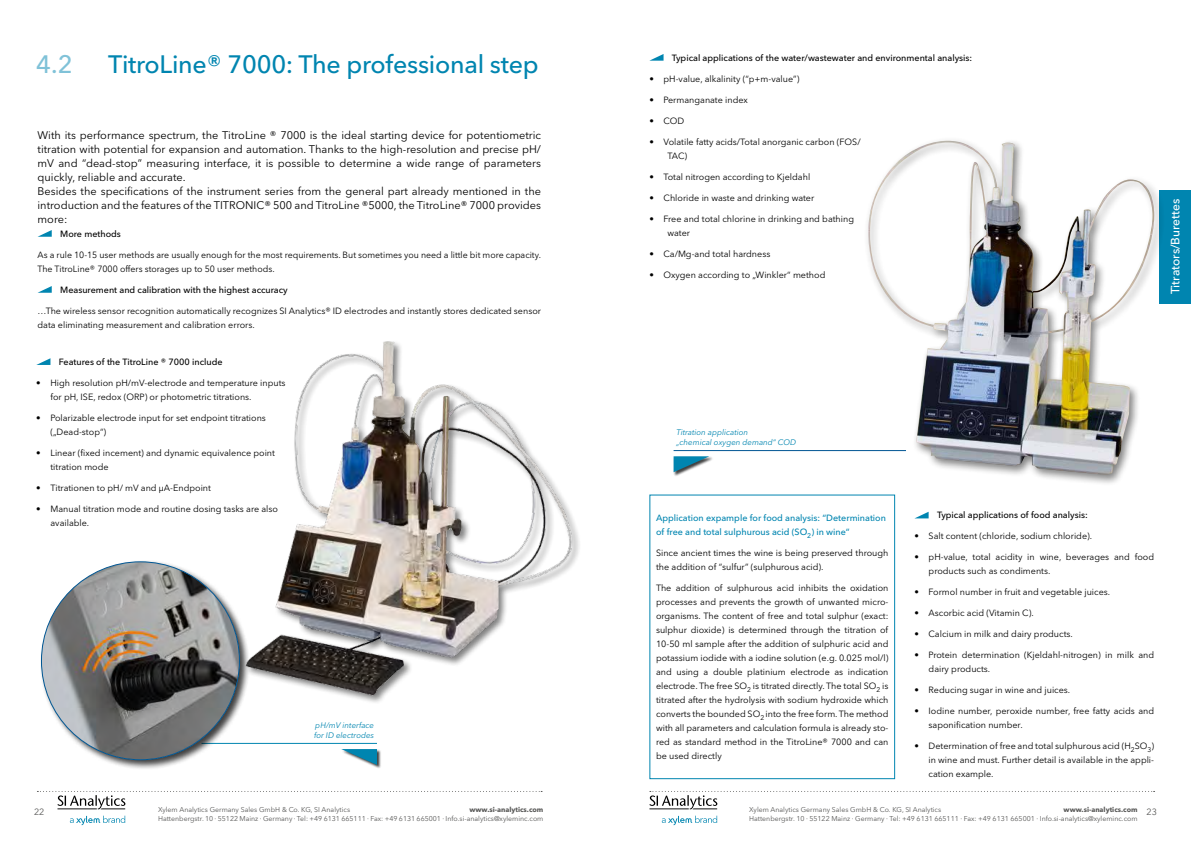
<style>
.page{position:relative;width:1191px;height:842px;background:#fff}
.page>*{position:absolute;margin:0;border:0;box-sizing:border-box;transform-origin:0 0}
.t1{font:500 25px "Avenir Next LT Pro";letter-spacing:-.01em;color:#0085b0}
.t2{font:500 25px "Avenir Next LT Pro";color:#80c2d8}
.t3{font:500 12px "Avenir Next LT Pro";color:#fff}
.t4{font:11px/14px "Avenir Next LT Pro";color:#000}
.t5{font:9px/14px "Avenir Next LT Pro";color:#000}
.t6{font:500 9px "Avenir Next LT Pro";color:#000}
.t7{font:500 9px/14px "Avenir Next LT Pro";color:#0085b0}
.t8{font:9px "Avenir Next LT Pro";color:#575756}
.t9{font:italic 8px/10px "Avenir Next LT Pro";color:#0085b0}
.t10{font:7px "Avenir Next LT Pro";color:#575756}
.t11{font:700 7px "Avenir Next LT Pro";color:#575756}
</style>
<div class="page">
<div style="left:1159px;top:190px;width:32px;height:113px;background:#0085b0"></div>
<svg style="left:649px;top:791px;width:505px;height:18px"></svg>
<svg style="left:662px;top:816px;width:55px;height:9px"></svg>
<svg style="left:37px;top:791px;width:505px;height:18px"></svg>
<svg style="left:70px;top:816px;width:55px;height:9px"></svg>
<hr style="left:201px;top:743px;width:176px;height:1px;background:#0085b0">
<div style="left:341px;top:749px;width:41px;height:20px;background:#000;opacity:.75"></div>
<svg style="left:341px;top:749px;width:36px;height:16px"></svg>
<svg style="left:915px;top:512px;width:13px;height:6px"></svg>
<div style="left:649px;top:494px;width:246px;height:285px;border:1px solid #0085b0"></div>
<svg style="left:649px;top:54px;width:14px;height:7px"></svg>
<div style="left:864px;top:137px;width:301px;height:349px;background:#000;opacity:.5"></div>
<img style="left:868px;top:141px;width:286px;height:334px">
<hr style="left:673px;top:450px;width:233px;height:1px;background:#005693">
<div style="left:673px;top:456px;width:41px;height:21px;background:#000;opacity:.75"></div>
<svg style="left:673px;top:456px;width:36px;height:16px"></svg>
<svg style="left:38px;top:230px;width:14px;height:7px"></svg>
<svg style="left:38px;top:286px;width:14px;height:7px"></svg>
<div style="left:39px;top:560px;width:211px;height:210px;background:#000;opacity:.75"></div>
<img style="left:41px;top:562px;width:198px;height:198px;border-radius:99px">
<svg style="left:36px;top:358px;width:14px;height:7px"></svg>
<img style="left:236px;top:341px;width:343px;height:360px">
<h1 class="t2" style="left:36px;top:49px;width:38px">4.2</h1>
<h1 class="t1" style="left:108px;top:49px;width:432px">TitroLine® 7000: The professional step</h1>
<p class="t4" style="left:38px;top:128px;width:505px">With its performance spectrum, the TitroLine ® 7000 is the ideal starting device for potentiometric titration with potential for expansion and automation. Thanks to the high-resolution and precise pH/ mV and “dead-stop” measuring interface, it is possible to determine a wide range of parameters quickly, reliable and accurate.<br>Besides the specifications of the instrument series from the general part already mentioned in the introduction and the features of the TITRONIC® 500 and TitroLine ®5000, the TitroLine® 7000 provides more:</p>
<p class="t6" style="left:60px;top:228px;width:62px">More methods</p>
<p class="t5" style="left:38px;top:248px;width:505px">As a rule 10-15 user methods are usually enough for the most requirements. But sometimes you need a little bit more capacity.<br>The TitroLine® 7000 offers storages up to 50 user methods.</p>
<p class="t6" style="left:60px;top:284px;width:229px">Measurement and calibration with the highest accuracy</p>
<p class="t5" style="left:38px;top:304px;width:505px">…The wireless sensor recognition automatically recognizes SI Analytics® ID electrodes and instantly stores dedicated sensor data eliminating measurement and calibration errors.</p>
<p class="t6" style="left:59px;top:356px;width:165px">Features of the TitroLine ® 7000 include</p>
<p class="t5" style="left:50px;top:376px;width:237px;text-indent:-14px">• High resolution pH/mV-electrode and temperature inputs for pH, ISE, redox (ORP) or photometric titrations.</p>
<p class="t5" style="left:50px;top:411px;width:217px;text-indent:-14px">• Polarizable electrode input for set endpoint titrations („Dead-stop“)</p>
<p class="t5" style="left:50px;top:446px;width:226px;text-indent:-14px">• Linear (fixed incement) and dynamic equivalence point titration mode</p>
<p class="t5" style="left:36px;top:481px;width:176px">• Titrationen to pH/ mV and µA-Endpoint</p>
<p class="t5" style="left:50px;top:502px;width:229px;text-indent:-14px">• Manual titration mode and routine dosing tasks are also available.</p>
<p class="t9" style="left:314px;top:720px;width:62px">pH/mV interface for ID electrodes</p>
<p class="t6" style="left:672px;top:52px;width:302px">Typical applications of the water/wastewater and environmental analysis:</p>
<p class="t5" style="left:649px;top:72px;width:152px">• pH-value, alkalinity (“p+m-value”)</p>
<p class="t5" style="left:649px;top:93px;width:100px">• Permanganate index</p>
<p class="t5" style="left:649px;top:114px;width:37px">• COD</p>
<p class="t5" style="left:667px;top:135px;width:195px;text-indent:-18px">• Volatile fatty acids/Total anorganic carbon (FOS/<br>TAC)</p>
<p class="t5" style="left:649px;top:170px;width:162px">• Total nitrogen according to Kjeldahl</p>
<p class="t5" style="left:649px;top:191px;width:166px">• Chloride in waste and drinking water</p>
<p class="t5" style="left:667px;top:212px;width:188px;text-indent:-18px">• Free and total chlorine in drinking and bathing water</p>
<p class="t5" style="left:649px;top:247px;width:122px">• Ca/Mg-and total hardness</p>
<p class="t5" style="left:649px;top:268px;width:178px">• Oxygen according to „Winkler“ method</p>
<p class="t9" style="left:676px;top:427px;width:121px">Titration application<br>„chemical oxygen demand“ COD</p>
<p class="t7" style="left:656px;top:511px;width:231px">Application expample for food analysis: “Determination of free and total sulphurous acid (SO<sub>2</sub>) in wine“</p>
<p class="t5" style="left:656px;top:546px;width:234px">Since ancient times the wine is being preserved through the addition of “sulfur” (sulphurous acid).</p>
<p class="t5" style="left:656px;top:581px;width:234px;text-align:justify">The addition of sulphurous acid inhibits the oxidation processes and prevents the growth of unwanted micro&shy;organisms. The content of free and total sulphur (exact: sulphur dioxide) is determined through the titration of 10-50 ml sample after the addition of sulphuric acid and potassium iodide with a iodine solution (e.g. 0.025 mol/l) and using a double platinium electrode as indication electrode. The free SO<sub>2</sub> is titrated directly. The total SO<sub>2</sub> is titrated after the hydrolysis with sodium hydroxide which converts the bounded SO<sub>2</sub> into the free form. The method with all parameters and calculation formula is already sto&shy;red as standard method in the TitroLine® 7000 and can be used directly</p>
<p class="t6" style="left:937px;top:510px;width:152px">Typical applications of food analysis:</p>
<p class="t5" style="left:914px;top:529px;width:179px">• Salt content (chloride, sodium chloride).</p>
<p class="t5" style="left:928px;top:550px;width:227px;text-indent:-14px">• pH-value, total acidity in wine, beverages and food products such as condiments.</p>
<p class="t5" style="left:914px;top:585px;width:197px">• Formol number in fruit and vegetable juices.</p>
<p class="t5" style="left:914px;top:606px;width:121px">• Ascorbic acid (Vitamin C).</p>
<p class="t5" style="left:914px;top:627px;width:160px">• Calcium in milk and dairy products.</p>
<p class="t5" style="left:928px;top:648px;width:227px;text-indent:-14px">• Protein determination (Kjeldahl-nitrogen) in milk and dairy products.</p>
<p class="t5" style="left:914px;top:683px;width:157px">• Reducing sugar in wine and juices.</p>
<p class="t5" style="left:928px;top:704px;width:227px;text-indent:-14px">• Iodine number, peroxide number, free fatty acids and saponification number.</p>
<p class="t5" style="left:928px;top:739px;width:227px;text-align:justify;text-indent:-14px">• Determination of free and total sulphurous acid (H<sub>2</sub>SO<sub>3</sub>) in wine and must. Further detail is available in the appli&shy;cation example.</p>
<p class="t10" style="left:158px;top:805px;width:193px">Xylem Analytics Germany Sales GmbH &amp; Co. KG, SI Analytics</p>
<p class="t11" style="left:469px;top:805px;width:76px">www.si-analytics.com</p>
<p class="t10" style="left:158px;top:814px;width:387px">Hattenbergstr. 10 · 55122 Mainz · Germany · Tel: +49 6131 665111 · Fax: +49 6131 665001 · Info.si-analytics@xyleminc.com</p>
<p class="t10" style="left:749px;top:805px;width:193px">Xylem Analytics Germany Sales GmbH &amp; Co. KG, SI Analytics</p>
<p class="t11" style="left:1063px;top:805px;width:76px">www.si-analytics.com</p>
<p class="t10" style="left:749px;top:814px;width:390px">Hattenbergstr. 10 · 55122 Mainz · Germany · Tel: +49 6131 665111 · Fax: +49 6131 665001 · Info.si-analytics@xyleminc.com</p>
<p class="t8" style="left:34px;top:806px;width:12px">22</p>
<p class="t8" style="left:1146px;top:806px;width:12px">23</p>
<h2 class="t3" style="left:1168px;top:294px;width:97px;rotate:-90deg">Titrators/Burettes</h2>
</div>
